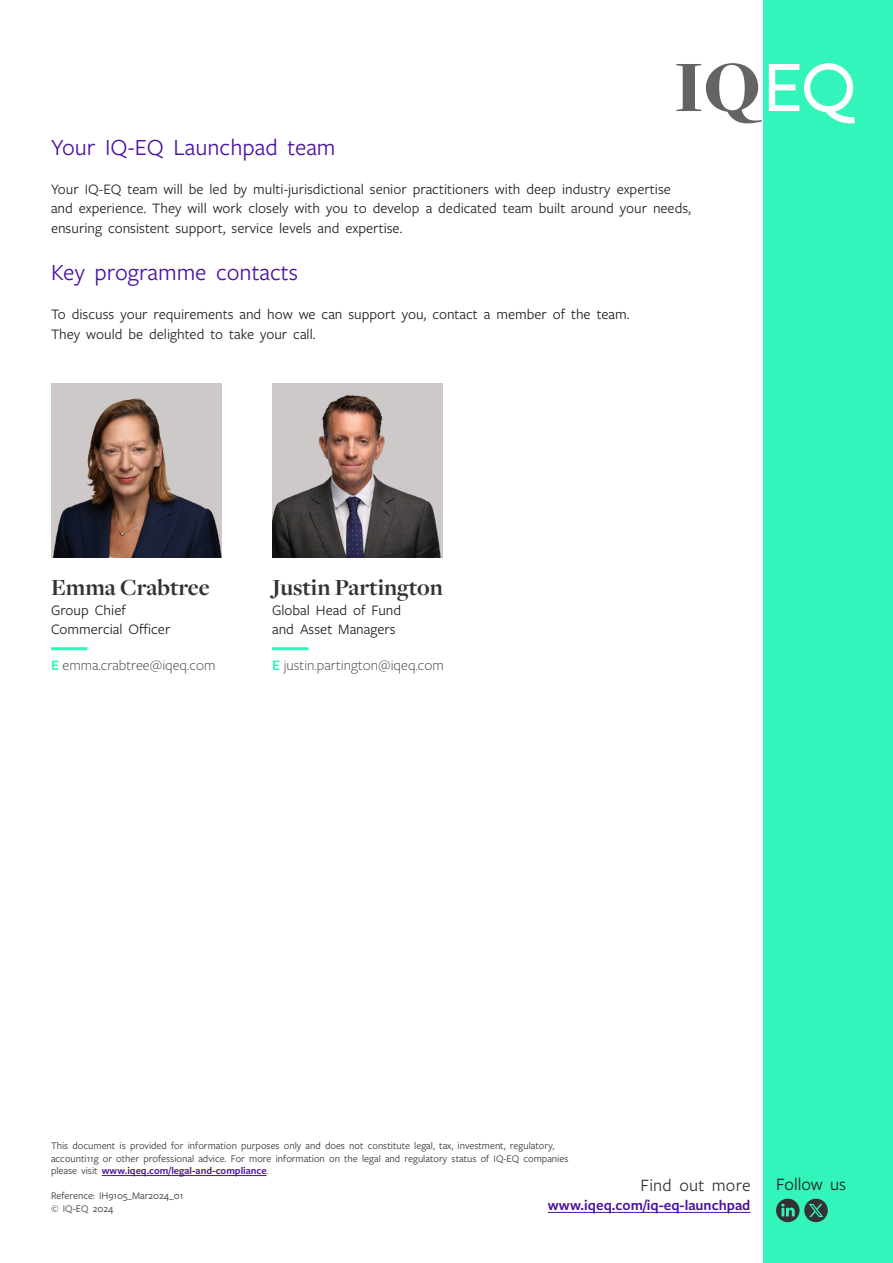
<style>
.page{position:relative;width:893px;height:1263px;background:#fff}
.page>*{position:absolute;margin:0;border:0;box-sizing:border-box;transform-origin:0 0}
.Body_copy{font:24px "Freight Sans Pro";color:#4c12a1}
.t1{font:700 24px "Freight Disp Pro";color:#333}
.Body_copy-2{font:18px "Freight Sans Pro";letter-spacing:.01em;color:#333}
.Body_copy-3{font:18px "Freight Sans Pro";color:#231f20}
.Body_copy-4{font:15px/19.5px "Freight Sans Pro";color:#231f20}
.t2{font:300 15px "Freight Sans Pro";color:#333}
.Body_copy-5{font:600 15px "Freight Sans Pro";color:#4c12a1}
.Disclaimer{font:10.5px/12.6px "Freight Sans Pro";color:#333}
.s1{font-weight:600;color:#33f4bb}
.s2{font-weight:600;color:#4c12a1}
</style>
<div class="page">
<div style="left:763px;top:0;width:130px;height:1263px;background:#33f4bb"></div>
<svg style="left:676px;top:63px;width:86px;height:60px"></svg>
<svg style="left:769px;top:63px;width:86px;height:60px"></svg>
<hr style="left:51px;top:647px;width:36px;height:3px;background:#33f4bb">
<hr style="left:272px;top:647px;width:36px;height:3px;background:#33f4bb">
<img style="left:51px;top:383px;width:170px;height:175px">
<img style="left:272px;top:383px;width:170px;height:175px">
<hr style="left:102px;top:1175px;width:165px;height:1px;background:#4c12a1">
<hr style="left:548px;top:1212px;width:202px;height:1px;background:#4c12a1">
<svg style="left:776px;top:1199px;width:52px;height:23px"></svg>
<p class="Body_copy" style="left:51px;top:131px;width:286px">Your IQ-EQ Launchpad team</p>
<p class="Body_copy-4" style="left:51px;top:179px;width:641px">Your IQ-EQ team will be led by multi-jurisdictional senior practitioners with deep industry expertise and experience. They will work closely with you to develop a dedicated team built around your needs, ensuring consistent support, service levels and expertise.</p>
<p class="Body_copy" style="left:51px;top:256px;width:249px">Key programme contacts</p>
<p class="Body_copy-4" style="left:51px;top:304px;width:580px">To discuss your requirements and how we can support you, contact a member of the team.</p>
<p class="Body_copy-4" style="left:51px;top:323px;width:266px">They would be delighted to take your call.</p>
<p class="t1" style="left:51px;top:572px;width:160px">Emma Crabtree</p>
<p class="Body_copy-4" style="left:51px;top:600px;width:76px">Group Chief</p>
<p class="Body_copy-4" style="left:51px;top:619px;width:121px">Commercial Officer</p>
<p class="t2" style="left:51px;top:655px;width:166px"><span class="s1">E</span> emma.crabtree@iqeq.com</p>
<p class="t1" style="left:272px;top:572px;width:172px">Justin Partington</p>
<p class="Body_copy-4" style="left:272px;top:600px;width:131px">Global Head of Fund</p>
<p class="Body_copy-4" style="left:272px;top:619px;width:125px">and Asset Managers</p>
<p class="t2" style="left:272px;top:655px;width:173px"><span class="s1">E</span> justin.partington@iqeq.com</p>
<p class="Disclaimer" style="left:51px;top:1139px;width:519px">This document is provided for information purposes only and does not constitute legal, tax, investment, regulatory, accounti11g or other professional advice. For more information on the legal and regulatory status of IQ-EQ companies please visit <span class="s2">www.iqeq.com/legal-and-compliance</span>.</p>
<p class="Disclaimer" style="left:51px;top:1189px;width:134px">Reference: IH9105_Mar2024_01</p>
<p class="Disclaimer" style="left:51px;top:1202px;width:64px">© IQ-EQ 2024</p>
<p class="Body_copy-2" style="left:640px;top:1173px;width:111px">Find out more</p>
<p class="Body_copy-3" style="left:776px;top:1172px;width:72px">Follow us</p>
<p class="Body_copy-5" style="left:548px;top:1195px;width:204px">www.iqeq.com/iq-eq-launchpad</p>
</div>
